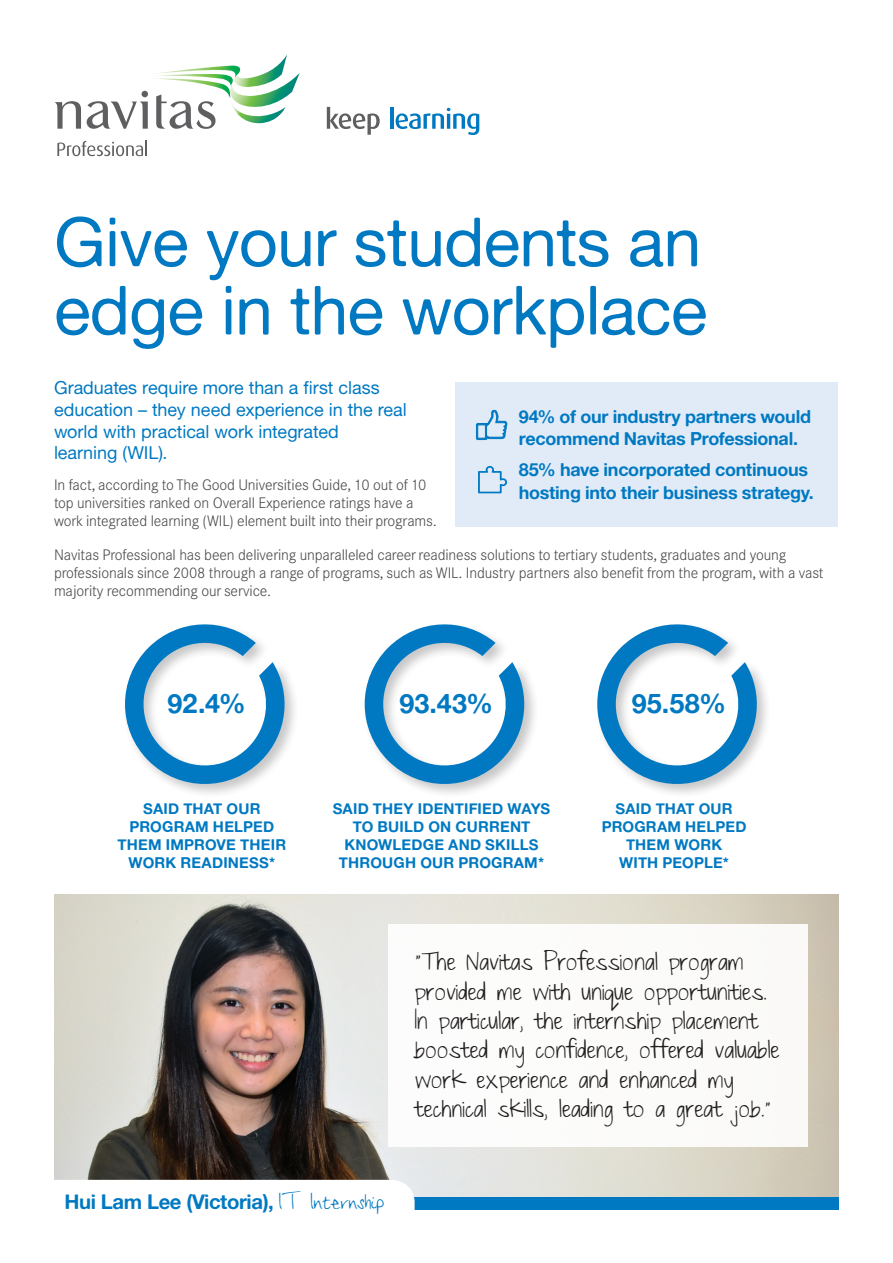
<style>
.page{position:relative;width:893px;height:1263px;background:#fff}
.page>*{position:absolute;margin:0;border:0;box-sizing:border-box;transform-origin:0 0}
.t1{font:68.25px/68.2px "Alte Haas Grotesk";letter-spacing:-.015em;color:#0079c2}
.t2{font:27px "Alte Haas Grotesk Bold";letter-spacing:.005em;color:#0079c2}
.t3{font:21.45px/29.4px "Just The Way You Are";color:#231f20}
.t4{font:20.4px "Alte Haas Grotesk Bold";letter-spacing:-.02em;color:#0079c2}
.t5{font:18px/22.5px "Alte Haas Grotesk Bold";letter-spacing:-.015em;color:#0079c2}
.t6{font:18px/21.6px "Alte Haas Grotesk";letter-spacing:-.005em;color:#0079c2}
.t7{font:300 15px/18px "Corporate SBQ";letter-spacing:-.01em;color:#464748}
.t8{font:15px/18px "Alte Haas Grotesk Bold";letter-spacing:.01em;color:#0079c2;text-align:center}
.s1{font-family:"Frangipani Rose"}
</style>
<div class="page">
<svg style="left:55px;top:101px;width:26px;height:28px"></svg>
<svg style="left:87px;top:54px;width:213px;height:75px"></svg>
<svg style="left:57px;top:141px;width:90px;height:15px"></svg>
<svg style="left:327px;top:107px;width:53px;height:28px"></svg>
<hr style="left:390px;top:107px;width:3px;height:22px;background:#0079c2">
<svg style="left:396px;top:108px;width:83px;height:27px"></svg>
<img style="left:54px;top:895px;width:785px;height:302px">
<div style="left:388px;top:924px;width:419px;height:222px;background:#fff"></div>
<div style="left:113px;top:1197px;width:726px;height:12px;background:#0079c2"></div>
<svg style="left:54px;top:1180px;width:361px;height:30px"></svg>
<div style="left:455px;top:382px;width:382px;height:144px;background:#e1ebf7"></div>
<svg style="left:476px;top:410px;width:32px;height:30px"></svg>
<svg style="left:478px;top:466px;width:30px;height:27px"></svg>
<svg style="left:125px;top:624px;width:167px;height:168px"></svg>
<svg style="left:364px;top:624px;width:167px;height:168px"></svg>
<svg style="left:597px;top:624px;width:167px;height:168px"></svg>
<h1 class="t1" style="left:54px;top:207px;width:655px">Give your students an edge in the workplace</h1>
<p class="t6" style="left:54px;top:377px;width:354px">Graduates require more than a first class education – they need experience in the real world with practical work integrated<br>learning (WIL).</p>
<p class="t7" style="left:54px;top:476px;width:384px">In fact, according to The Good Universities Guide, 10 out of 10 top universities ranked on Overall Experience ratings have a work integrated learning (WIL) element built into their programs.</p>
<p class="t7" style="left:54px;top:546px;width:771px">Navitas Professional has been delivering unparalleled career readiness solutions to tertiary students, graduates and young professionals since 2008 through a range of programs, such as WIL. Industry partners also benefit from the program, with a vast majority recommending our service.</p>
<p class="t5" style="left:519px;top:405px;width:294px">94% of our industry partners would recommend Navitas Professional.</p>
<p class="t5" style="left:519px;top:458px;width:297px">85% have incorporated continuous hosting into their business strategy.</p>
<h2 class="t2" style="left:168px;top:686px;width:80px">92.4%</h2>
<h2 class="t2" style="left:399px;top:686px;width:95px">93.43%</h2>
<h2 class="t2" style="left:632px;top:686px;width:96px">95.58%</h2>
<p class="t8" style="left:118px;top:799px;width:170px">SAID THAT OUR<br>PROGRAM HELPED<br>THEM IMPROVE THEIR<br>WORK READINESS*</p>
<p class="t8" style="left:333px;top:799px;width:219px">SAID THEY IDENTIFIED WAYS<br>TO BUILD ON CURRENT<br>KNOWLEDGE AND SKILLS<br>THROUGH OUR PROGRAM*</p>
<p class="t8" style="left:602px;top:799px;width:146px">SAID THAT OUR<br>PROGRAM HELPED<br>THEM WORK<br>WITH PEOPLE*</p>
<h3 class="t3" style="left:415px;top:948px;width:366px">“The Navitas Professional program provided me with unique opportunities.<br>In particular, the internship placement boosted my confidence, offered valuable work experience and enhanced my technical skills, leading to a great job.”</h3>
<h3 class="t4" style="left:64px;top:1189px;width:321px">Hui Lam Lee (Victoria), <span class="s1">IT Internship</span></h3>
</div>
